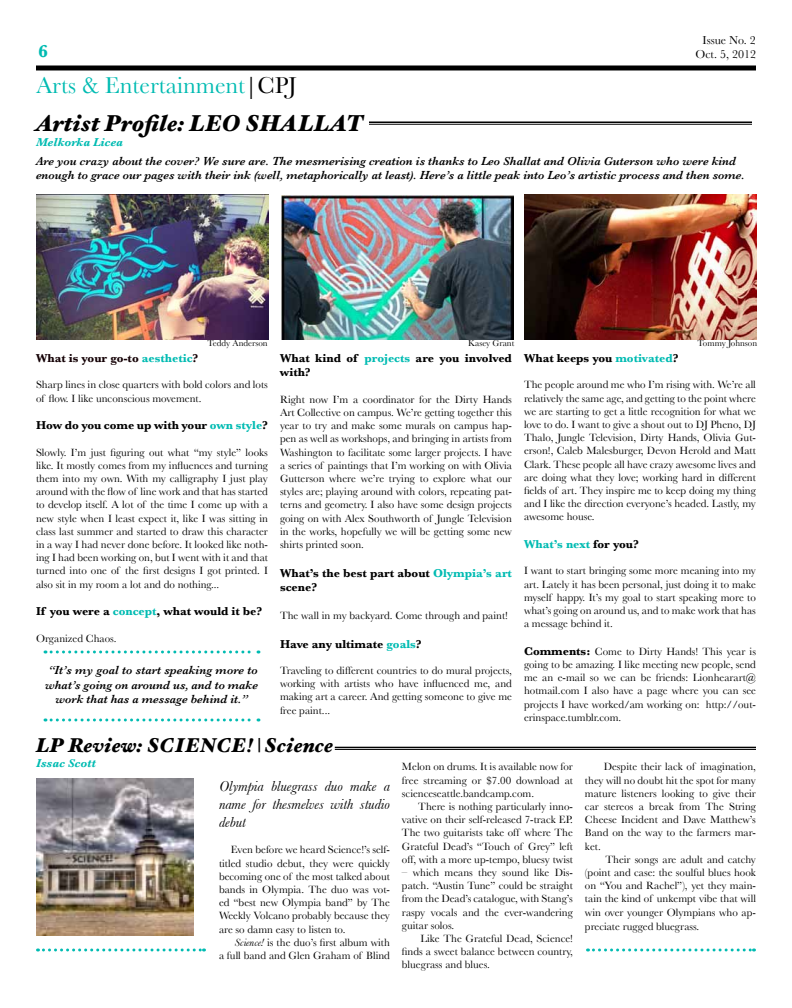
<style>
.page{position:relative;width:792px;height:1008px;background:#fff}
.page>*{position:absolute;margin:0;border:0;box-sizing:border-box;transform-origin:0 0}
.t1{font:24px "Baskerville";color:#00bbb2}
.t2{font:italic 900 23px "Hoefler Text";color:#000}
.t3{font:italic 900 20px "Hoefler Text";color:#000}
.t4{font:700 18px "Baskerville";color:#00bbb2}
.t5{font:italic 15px/18px "Baskerville";color:#000;text-align:justify}
.t6{font:italic 600 12px/14.4px "Baskerville";color:#000;text-align:center}
.t7{font:700 12px/14.4px "Baskerville";color:#000}
.t8{font:700 12px "Baskerville";color:#140005}
.t9{font:italic 700 12px "Baskerville";color:#00bbb2}
.t10{font:12px "Baskerville";color:#000}
.t11{font:700 12px "Baskerville";color:#00bbb2}
.t12{font:11px/13.2px "Baskerville";color:#000;text-align:justify}
.t13{font:9px "Baskerville";color:#000}
.s1{color:#000}
.s2{color:#00bbb2}
.s3{font-weight:700;font-size:12px}
.s4{font-style:italic}
</style>
<div class="page">
<div style="left:36px;top:65px;width:720px;height:5px;background:#000"></div>
<img style="left:36px;top:195px;width:232px;height:145px">
<img style="left:282px;top:195px;width:232px;height:145px">
<img style="left:524px;top:195px;width:232px;height:145px">
<img style="left:36px;top:779px;width:157px;height:157px">
<hr style="left:335px;top:747px;width:421px;height:1px;background:#000">
<hr style="left:335px;top:749px;width:421px;height:1px;background:#000">
<hr style="left:369px;top:122px;width:383px;height:1px;background:#000">
<hr style="left:369px;top:124px;width:383px;height:1px;background:#000">
<svg style="left:45px;top:650px;width:214px;height:4px"></svg>
<svg style="left:45px;top:718px;width:214px;height:3px"></svg>
<svg style="left:588px;top:948px;width:167px;height:3px"></svg>
<svg style="left:38px;top:948px;width:167px;height:3px"></svg>
<p class="t10" style="left:702px;top:33px;width:55px">Issue No. 2</p>
<h3 class="t4" style="left:38px;top:41px;width:11px">6</h3>
<p class="t10" style="left:696px;top:48px;width:62px">Oct. 5, 2012</p>
<h1 class="t1" style="left:36px;top:71px;width:262px">Arts &amp; Entertainment<span class="s1">|CPJ</span></h1>
<h2 class="t2" style="left:36px;top:110px;width:329px">Artist Profile: LEO SHALLAT</h2>
<p class="t9" style="left:36px;top:135px;width:89px">Melkorka Licea</p>
<p class="t6" style="left:36px;top:154px;width:710px;text-align:left">Are you crazy about the cover? We sure are. The mesmerising creation is thanks to Leo Shallat and Olivia Guterson who were kind enough to grace our pages with their ink (well, metaphorically at least). Here’s a little peak into Leo’s artistic process and then some.</p>
<p class="t13" style="left:208px;top:338px;width:62px">Teddy Anderson</p>
<p class="t13" style="left:468px;top:338px;width:48px">Kasey Grant</p>
<p class="t13" style="left:698px;top:338px;width:61px">Tommy Johnson</p>
<p class="t8" style="left:36px;top:351px;width:164px">What is your go-to <span class="s2">aesthetic</span>?</p>
<p class="t12" style="left:36px;top:378px;width:233px">Sharp lines in close quarters with bold colors and lots of flow. I like unconscious movement.</p>
<p class="t7" style="left:36px;top:418px;width:234px">How do you come up with your <span class="s2">own style</span>?</p>
<p class="t12" style="left:36px;top:445px;width:234px">Slowly. I’m just figuring out what “my style” looks like. It mostly comes from my influences and turning them into my own. With my calligraphy I just play around with the flow of line work and that has started to develop itself. A lot of the time I come up with a new style when I least expect it, like I was sitting in class last summer and started to draw this character in a way I had never done before. It looked like noth&shy;ing I had been working on, but I went with it and that turned into one of the first designs I got printed. I also sit in my room a lot and do nothing...</p>
<p class="t7" style="left:36px;top:604px;width:228px">If you were a <span class="s2">concept</span>, what would it be?</p>
<p class="t12" style="left:36px;top:631px;width:82px">Organized Chaos.</p>
<p class="t6" style="left:45px;top:663px;width:215px">“It’s my goal to start speaking more to what’s going on around us, and to make work that has a message behind it.”</p>
<p class="t7" style="left:280px;top:351px;width:234px">What kind of <span class="s2">projects</span> are you involved with?</p>
<p class="t12" style="left:280px;top:393px;width:234px">Right now I’m a coordinator for the Dirty Hands Art Collective on campus. We’re getting together this year to try and make some murals on campus hap&shy;pen as well as workshops, and bringing in artists from Washington to facilitate some larger projects. I have a series of paintings that I’m working on with Olivia Gutterson where we’re trying to explore what our styles are; playing around with colors, repeating pat&shy;terns and geometry. I also have some design projects going on with Alex Southworth of Jungle Television in the works, hopefully we will be getting some new shirts printed soon.</p>
<p class="t7" style="left:280px;top:566px;width:234px">What’s the best part about <span class="s2">Olympia’s art </span>scene?</p>
<p class="t12" style="left:280px;top:609px;width:229px">The wall in my backyard. Come through and paint!</p>
<p class="t7" style="left:280px;top:637px;width:143px">Have any ultimate <span class="s2">goals</span>?</p>
<p class="t12" style="left:280px;top:664px;width:234px">Traveling to different countries to do mural projects, working with artists who have influenced me, and making art a career. And getting someone to give me free paint...</p>
<p class="t7" style="left:524px;top:351px;width:156px">What keeps you <span class="s2">motivated</span>?</p>
<p class="t12" style="left:524px;top:378px;width:234px">The people around me who I’m rising with. We’re all relatively the same age, and getting to the point where we are starting to get a little recognition for what we love to do. I want to give a shout out to DJ Pheno, DJ Thalo, Jungle Television, Dirty Hands, Olivia Gut&shy;erson!, Caleb Malesburger, Devon Herold and Matt Clark. These people all have crazy awesome lives and are doing what they love; working hard in different fields of art. They inspire me to keep doing my thing and I like the direction everyone’s headed. Lastly, my awesome house.</p>
<p class="t11" style="left:524px;top:537px;width:116px">What’s next <span class="s1">for you?</span></p>
<p class="t12" style="left:524px;top:564px;width:233px">I want to start bringing some more meaning into my art. Lately it has been personal, just doing it to make myself happy. It’s my goal to start speaking more to what’s going on around us, and to make work that has a message behind it.</p>
<p class="t12" style="left:524px;top:645px;width:234px"><span class="s3">Comments:</span> Come to Dirty Hands! This year is going to be amazing. I like meeting new people, send me an e-mail so we can be friends: Lionhearart@ hotmail.com I also have a page where you can see projects I have worked/am working on: http://out&shy;erinspace.tumblr.com.</p>
<h3 class="t3" style="left:36px;top:734px;width:299px">LP Review: SCIENCE! | Science</h3>
<p class="t9" style="left:36px;top:756px;width:61px">Issac Scott</p>
<h3 class="t5" style="left:219px;top:777px;width:173px">Olympia bluegrass duo make a name for thesmelves with studio debut</h3>
<p class="t12" style="left:219px;top:843px;width:173px;text-indent:12px">Even before we heard Science!’s self&shy;titled studio debut, they were quickly becoming one of the most talked about bands in Olympia. The duo was vot&shy;ed “best new Olympia band” by The Weekly Volcano probably because they are so damn easy to listen to.</p>
<p class="t12" style="left:219px;top:936px;width:173px;text-align:right"><span class="s4">Science!</span> is the duo’s first album with<br>a full band and Glen Graham of Blind</p>
<p class="t12" style="left:402px;top:760px;width:172px">Melon on drums. It is available now for free streaming or $7.00 download at scienceseattle.bandcamp.com.</p>
<p class="t12" style="left:402px;top:800px;width:172px;text-indent:16px">There is nothing particularly inno&shy;vative on their self-released 7-track EP.<br>The two guitarists take off where The Grateful Dead’s “Touch of Grey” left off, with a more up-tempo, bluesy twist</p>
<p class="t12" style="left:402px;top:866px;width:173px">– which means they sound like Dis&shy;patch. “Austin Tune” could be straight from the Dead’s catalogue, with Stang’s raspy vocals and the ever-wandering guitar solos.</p>
<p class="t12" style="left:402px;top:932px;width:172px;text-indent:18px">Like The Grateful Dead, Science! finds a sweet balance between country, bluegrass and blues.</p>
<p class="t12" style="left:585px;top:760px;width:173px;text-indent:19px">Despite their lack of imagination, they will no doubt hit the spot for many mature listeners looking to give their car stereos a break from The String Cheese Incident and Dave Matthew’s Band on the way to the farmers mar&shy;ket.</p>
<p class="t12" style="left:585px;top:853px;width:173px;text-indent:20px">Their songs are adult and catchy (point and case: the soulful blues hook on “You and Rachel”), yet they main&shy;tain the kind of unkempt vibe that will win over younger Olympians who ap-</p>
<p class="t12" style="left:585px;top:920px;width:116px">preciate rugged bluegrass.</p>
</div>
